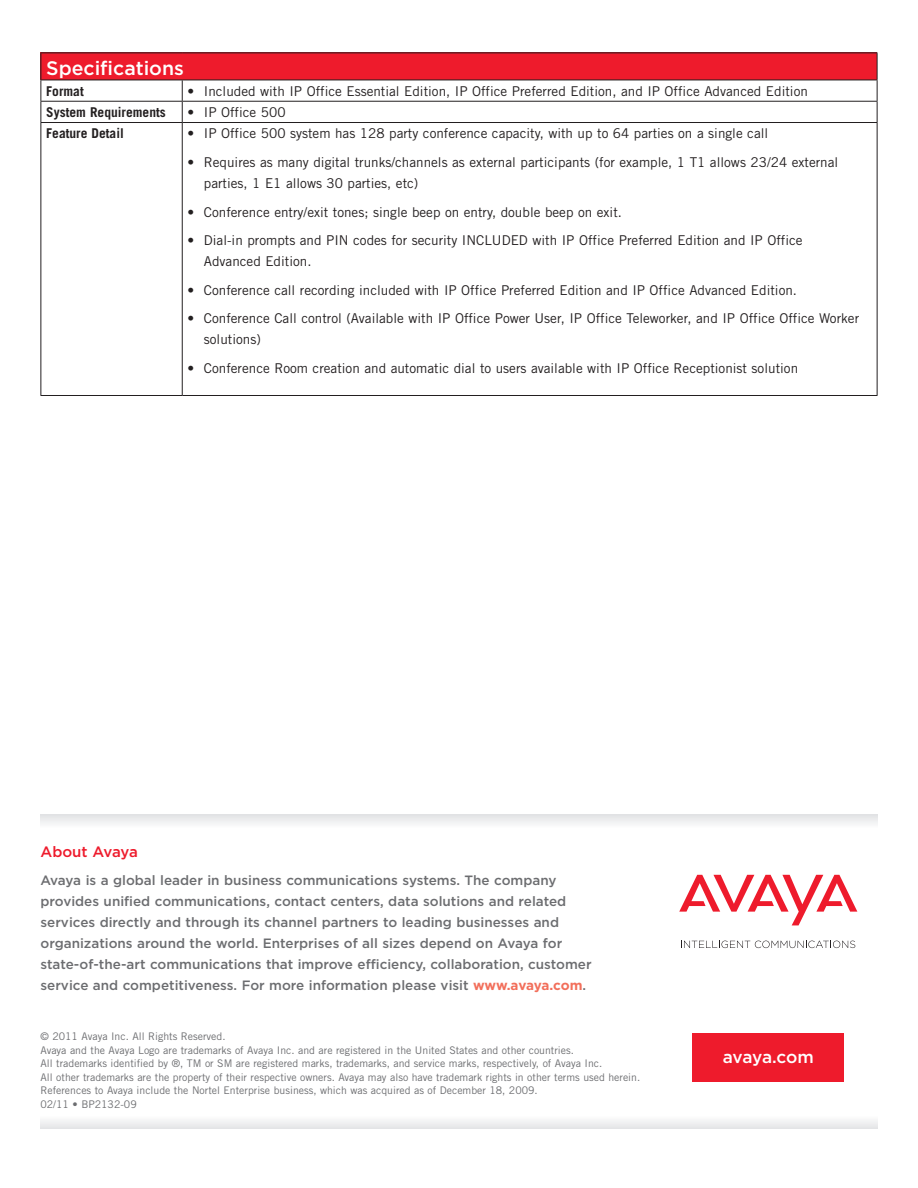
<style>
.page{position:relative;width:918px;height:1188px;background:#fff}
.page>*{position:absolute;margin:0;border:0;box-sizing:border-box;transform-origin:0 0}
.sub_head_PMS_485_cmy{font:500 19.5px "Gotham";color:#fff}
.Collateral_Box{font:500 17.25px "Gotham";letter-spacing:-.02em;color:#fff}
.Boilerplate_Head{font:500 15px "Gotham";letter-spacing:-.01em;color:#ee1b2c}
.bullet_body{font:13.5px/21px "Trade Gothic";color:#231f20}
.Boilerplate_Copy{font:500 13.5px/21px "Gotham";color:#6c6d70}
.body_copy{font:700 13.5px "Trade Gothic";color:#231f20}
.copyright_info_codin{font:10.5px "Trade Gothic";color:#6c6d70}
.s1{font-weight:700;color:#f26f5b}
</style>
<div class="page">
<div style="left:40px;top:1115px;width:838px;height:14px;background:#f1f2f3"></div>
<div style="left:40px;top:815px;width:838px;height:13px;background:#f0f1f2"></div>
<div style="left:693px;top:1033px;width:151px;height:48px;background:#ee1b2c"></div>
<svg style="left:679px;top:875px;width:178px;height:50px"></svg>
<svg style="left:681px;top:941px;width:174px;height:7px"></svg>
<div style="left:41px;top:53px;width:836px;height:27px;background:#ee1b2c"></div>
<hr style="left:40px;top:52px;width:142px;height:1px;background:#231f20">
<hr style="left:182px;top:52px;width:696px;height:1px;background:#231f20">
<hr style="left:40px;top:80px;width:142px;height:1px;background:#231f20">
<hr style="left:182px;top:80px;width:696px;height:1px;background:#231f20">
<hr style="left:40px;top:101px;width:142px;height:1px;background:#231f20">
<svg style="left:40px;top:53px;width:1px;height:69px"></svg>
<hr style="left:182px;top:101px;width:696px;height:1px;background:#231f20">
<svg style="left:182px;top:80px;width:1px;height:42px"></svg>
<svg style="left:877px;top:53px;width:1px;height:69px"></svg>
<hr style="left:40px;top:122px;width:142px;height:1px;background:#231f20">
<hr style="left:40px;top:123px;width:1px;height:272px;background:#231f20">
<hr style="left:182px;top:122px;width:696px;height:1px;background:#231f20">
<hr style="left:182px;top:123px;width:1px;height:272px;background:#231f20">
<hr style="left:877px;top:123px;width:1px;height:272px;background:#231f20">
<hr style="left:40px;top:395px;width:142px;height:1px;background:#231f20">
<hr style="left:182px;top:395px;width:696px;height:1px;background:#231f20">
<p class="sub_head_PMS_485_cmy" style="left:46px;top:57px;width:139px">Specifications</p>
<p class="body_copy" style="left:46px;top:83px;width:39px">Format</p>
<p class="bullet_body" style="left:188px;top:80px;width:622px">• Included with IP Office Essential Edition, IP Office Preferred Edition, and IP Office Advanced Edition</p>
<p class="body_copy" style="left:46px;top:104px;width:121px">System Requirements</p>
<p class="bullet_body" style="left:188px;top:102px;width:99px">• IP Office 500</p>
<p class="body_copy" style="left:46px;top:125px;width:79px">Feature Detail</p>
<p class="bullet_body" style="left:188px;top:123px;width:582px">• IP Office 500 system has 128 party conference capacity, with up to 64 parties on a single call</p>
<p class="bullet_body" style="left:204px;top:151px;width:636px;text-indent:-16px">• Requires as many digital trunks/channels as external participants (for example, 1 T1 allows 23/24 external parties, 1 E1 allows 30 parties, etc)</p>
<p class="bullet_body" style="left:188px;top:201px;width:436px">• Conference entry/exit tones; single beep on entry, double beep on exit.</p>
<p class="bullet_body" style="left:204px;top:230px;width:600px;text-indent:-16px">• Dial-in prompts and PIN codes for security INCLUDED with IP Office Preferred Edition and IP Office<br>Advanced Edition.</p>
<p class="bullet_body" style="left:188px;top:279px;width:611px">• Conference call recording included with IP Office Preferred Edition and IP Office Advanced Edition.</p>
<p class="bullet_body" style="left:204px;top:308px;width:657px;text-indent:-16px">• Conference Call control (Available with IP Office Power User, IP Office Teleworker, and IP Office Office Worker solutions)</p>
<p class="bullet_body" style="left:188px;top:357px;width:612px">• Conference Room creation and automatic dial to users available with IP Office Receptionist solution</p>
<p class="Boilerplate_Head" style="left:40px;top:843px;width:99px">About Avaya</p>
<p class="Boilerplate_Copy" style="left:40px;top:869px;width:553px">Avaya is a global leader in business communications systems. The company provides unified communications, contact centers, data solutions and related services directly and through its channel partners to leading businesses and organizations around the world. Enterprises of all sizes depend on Avaya for state-of-the-art communications that improve efficiency, collaboration, customer service and competitiveness. For more information please visit <span class="s1">www.avaya.com</span>.</p>
<p class="copyright_info_codin" style="left:40px;top:1030px;width:187px">© 2011 Avaya Inc. All Rights Reserved.</p>
<p class="copyright_info_codin" style="left:40px;top:1044px;width:535px">Avaya and the Avaya Logo are trademarks of Avaya Inc. and are registered in the United States and other countries.</p>
<p class="copyright_info_codin" style="left:40px;top:1057px;width:563px">All trademarks identified by ®, TM or SM are registered marks, trademarks, and service marks, respectively, of Avaya Inc.</p>
<p class="copyright_info_codin" style="left:40px;top:1071px;width:601px">All other trademarks are the property of their respective owners. Avaya may also have trademark rights in other terms used herein.</p>
<p class="copyright_info_codin" style="left:40px;top:1084px;width:499px">References to Avaya include the Nortel Enterprise business, which was acquired as of December 18, 2009.</p>
<p class="copyright_info_codin" style="left:40px;top:1098px;width:98px">02/11 • BP2132-09</p>
<p class="Collateral_Box" style="left:723px;top:1047px;width:92px">avaya.com</p>
</div>
